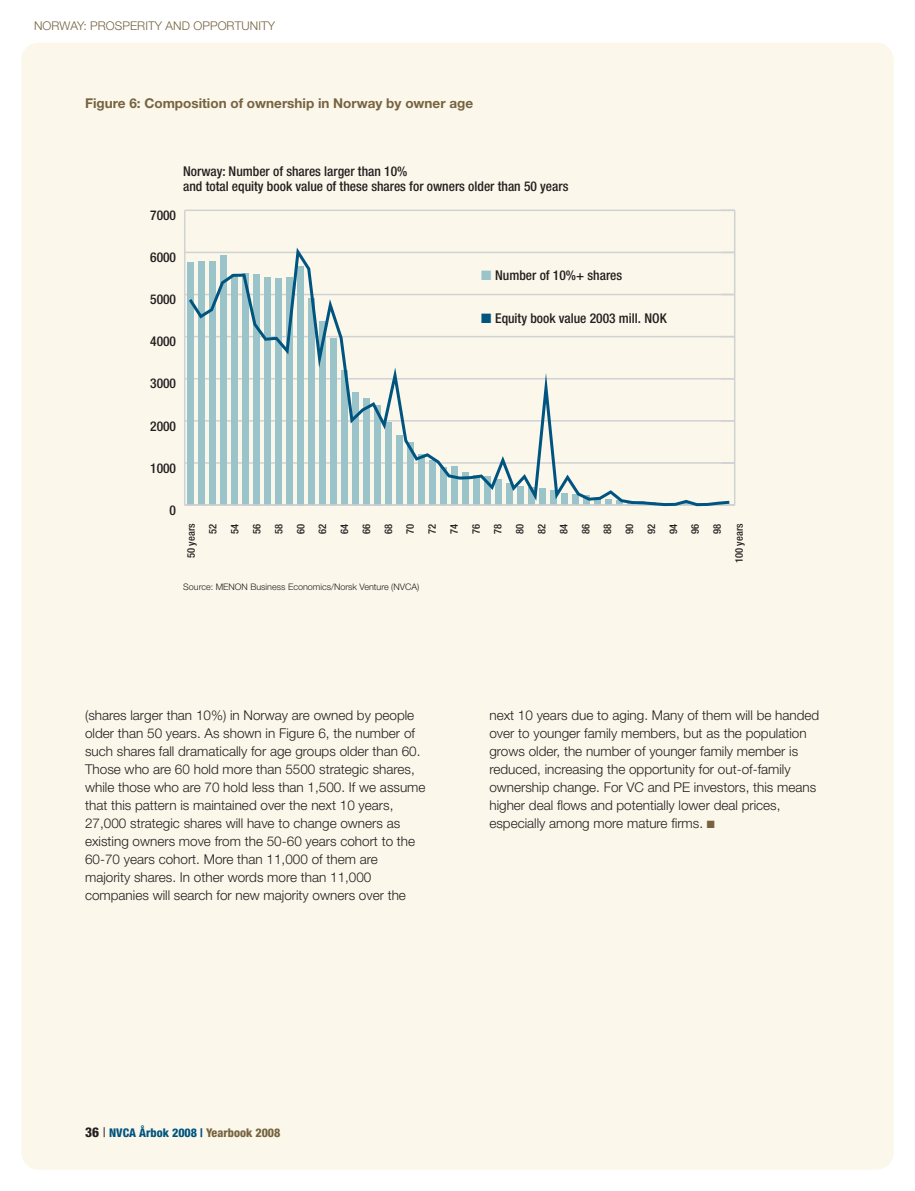
<style>
.page{position:relative;width:915px;height:1191px;background:#fff}
.page>*{position:absolute;margin:0;border:0;box-sizing:border-box;transform-origin:0 0}
.Brød___Innrykk__E{font:300 13.5px/18px "Helvetica Neue LT";color:#231f20}
.t1{font:500 condensed 13.5px/15px "Helvetica Neue LT";color:#231f20}
.Mellomtittel_9_B{font:700 13.5px "Helvetica Neue LT";color:#766340}
.Running_head_left{font:300 12px "Helvetica Neue LT";letter-spacing:.005em;color:#766340}
.t2{font:800 condensed 12px "Helvetica Neue LT";color:#005480}
.t3{font:500 condensed 10.5px/21.9px "Helvetica Neue LT";color:#231f20;text-align:right}
.Graf_sporce{font:300 9px "Helvetica Neue LT";color:#231f20}
.s1{color:#766340}
.s2{font-size:13.5px;color:#231f20}
.s3{font-weight:400;font-size:13.5px;color:#231f20}
</style>
<div class="page">
<div style="left:21px;top:43px;width:872px;height:1126px;background:#fbf7ea;border-radius:18px"></div>
<hr style="left:184px;top:210px;width:1px;height:295px;background:#d1d2d4">
<hr style="left:185px;top:462px;width:549px;height:2px;background:#d1d2d4">
<hr style="left:185px;top:420px;width:549px;height:1px;background:#d1d2d4">
<hr style="left:185px;top:378px;width:549px;height:1px;background:#d1d2d4">
<hr style="left:185px;top:336px;width:549px;height:1px;background:#d1d2d4">
<hr style="left:185px;top:294px;width:549px;height:1px;background:#d1d2d4">
<hr style="left:185px;top:252px;width:549px;height:1px;background:#d1d2d4">
<hr style="left:185px;top:209px;width:549px;height:2px;background:#d1d2d4">
<div style="left:187px;top:263px;width:6px;height:242px;background:#9bc4ca"></div>
<hr style="left:185px;top:504px;width:549px;height:2px;background:#d1d2d4">
<hr style="left:733px;top:210px;width:2px;height:295px;background:#d1d2d4">
<svg style="left:720px;top:209px;width:14px;height:1px"></svg>
<svg style="left:189px;top:248px;width:540px;height:258px"></svg>
<svg style="left:481px;top:271px;width:9px;height:9px"></svg>
<svg style="left:481px;top:313px;width:9px;height:10px"></svg>
<p class="Running_head_left" style="left:34px;top:18px;width:242px">NORWAY: PROSPERITY AND OPPORTUNITY</p>
<p class="Mellomtittel_9_B" style="left:85px;top:95px;width:389px">Figure 6: Composition of ownership in Norway by owner age</p>
<p class="t1" style="left:183px;top:164px;width:386px">Norway: Number of shares larger than 10%<br>and total equity book value of these shares for owners older than 50 years</p>
<p class="t1" style="left:150px;top:207px;width:27px">7000</p>
<p class="t1" style="left:150px;top:250px;width:27px">6000</p>
<p class="t1" style="left:150px;top:292px;width:27px">5000</p>
<p class="t1" style="left:150px;top:334px;width:27px">4000</p>
<p class="t1" style="left:150px;top:376px;width:27px">3000</p>
<p class="t1" style="left:150px;top:418px;width:27px">2000</p>
<p class="t1" style="left:150px;top:460px;width:27px">1000</p>
<p class="t1" style="left:495px;top:268px;width:128px">Number of 10%+ shares</p>
<p class="t1" style="left:495px;top:310px;width:173px">Equity book value 2003 mill. NOK</p>
<p class="t1" style="left:169px;top:502px;width:8px">0</p>
<p class="t3" style="left:180px;top:563px;width:41px;rotate:-90deg">50 years<br>52<br>54<br>56<br>58<br>60<br>62<br>64<br>66<br>68<br>70<br>72<br>74<br>76<br>78<br>80<br>82<br>84<br>86<br>88<br>90<br>92<br>94<br>96<br>98<br>100 years</p>
<p class="Graf_sporce" style="left:183px;top:581px;width:237px">Source: MENON Business Economics/Norsk Venture (NVCA)</p>
<p class="Brød___Innrykk__E" style="left:85px;top:706px;width:342px">(shares larger than 10%) in Norway are owned by people older than 50 years. As shown in Figure 6, the number of such shares fall dramatically for age groups older than 60.<br>Those who are 60 hold more than 5500 strategic shares, while those who are 70 hold less than 1,500. If we assume that this pattern is maintained over the next 10 years, 27,000 strategic shares will have to change owners as existing owners move from the 50-60 years cohort to the 60-70 years cohort. More than 11,000 of them are majority shares. In other words more than 11,000 companies will search for new majority owners over the</p>
<p class="Brød___Innrykk__E" style="left:489px;top:706px;width:331px">next 10 years due to aging. Many of them will be handed over to younger family members, but as the population grows older, the number of younger family member is reduced, increasing the opportunity for out-of-family ownership change. For VC and PE investors, this means higher deal flows and potentially lower deal prices, especially among more mature firms. <span class="s1">■</span></p>
<p class="t2" style="left:85px;top:1125px;width:197px"><span class="s2">36</span> <span class="s3">|</span> NVCA Årbok 2008 | <span class="s1">Yearbook 2008</span></p>
</div>
